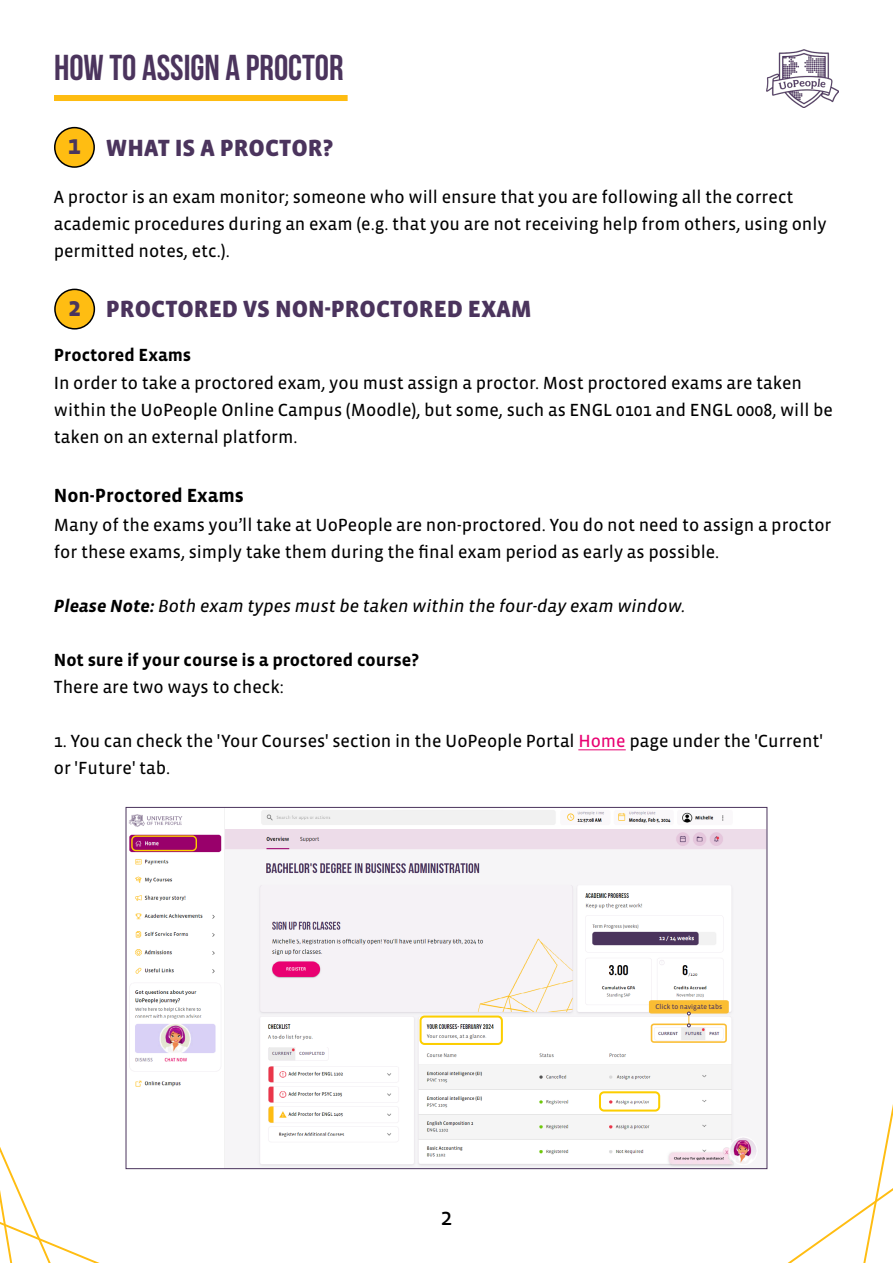
<style>
.page{position:relative;width:893px;height:1263px;background:#fff}
.page>*{position:absolute;margin:0;border:0;box-sizing:border-box;transform-origin:0 0}
.t1{font:700 36px "Bebas Neue";color:#4b345d}
.t2{font:700 27px "Vista Sans OTCE";color:#4a355d}
.t3{font:900 24px "Vista Sans OTCE";color:#4b345d}
.t4{font:24px "Vista Sans OTCE";color:#000}
.t5{font:700 19.5px "Vista Sans OTCE";color:#000}
.t6{font:18px/27px "Vista Sans OTCE";color:#000}
.t7{font:italic 18px "Vista Sans OTCE";color:#000}
.t8{font:700 18px "Vista Sans OTCE";color:#000}
.t9{font:7.05px "Vista Sans OTCE";color:#4a335c}
.s1{font-weight:700}
.s2{color:#e90172}
</style>
<div class="page">
<hr style="left:578px;top:749px;width:48px;height:1px;background:#e90172">
<svg style="left:788px;top:1104px;width:105px;height:159px"></svg>
<svg style="left:0;top:1147px;width:100px;height:116px"></svg>
<div style="left:55px;top:289px;width:39px;height:40px;background:#ffbd12;border-radius:50%"></div>
<div style="left:54px;top:289px;width:41px;height:41px;border:2px solid #000;border-radius:50%"></div>
<div style="left:55px;top:128px;width:39px;height:39px;background:#ffbd12;border-radius:50%"></div>
<div style="left:54px;top:127px;width:41px;height:41px;border:2px solid #000;border-radius:50%"></div>
<img style="left:128px;top:809px;width:637px;height:358px">
<div style="left:599px;top:1091px;width:61px;height:20px;border:2px solid #fcce00;border-radius:4px"></div>
<div style="left:420px;top:1015px;width:83px;height:30px;border:2px solid #fcce00;border-radius:4px"></div>
<div style="left:131px;top:835px;width:66px;height:16px;border:1px solid #fcce00;border-radius:4px"></div>
<div style="left:651px;top:1023px;width:76px;height:20px;border:2px solid #fabd33;border-radius:2px"></div>
<svg style="left:649px;top:1000px;width:80px;height:27px"></svg>
<div style="left:54px;top:95px;width:294px;height:6px;background:#febc11"></div>
<img style="left:767px;top:50px;width:72px;height:57px">
<h1 class="t1" style="left:54px;top:47px;width:291px">HOW TO ASSIGN A PROCTOR</h1>
<h2 class="t2" style="left:68px;top:130px;width:15px">1</h2>
<h3 class="t3" style="left:106px;top:135px;width:229px">WHAT IS A PROCTOR?</h3>
<p class="t6" style="left:54px;top:183px;width:774px">A proctor is an exam monitor; someone who will ensure that you are following all the correct academic procedures during an exam (e.g. that you are not receiving help from others, using only permitted notes, etc.).</p>
<h2 class="t2" style="left:68px;top:291px;width:15px">2</h2>
<h3 class="t3" style="left:106px;top:295px;width:427px">PROCTORED VS NON-PROCTORED EXAM</h3>
<p class="t8" style="left:54px;top:345px;width:139px">Proctored Exams</p>
<p class="t6" style="left:54px;top:369px;width:781px">In order to take a proctored exam, you must assign a proctor. Most proctored exams are taken within the UoPeople Online Campus (Moodle), but some, such as ENGL 0101 and ENGL 0008, will be taken on an external platform.</p>
<p class="t5" style="left:54px;top:484px;width:192px">Non-Proctored Exams</p>
<p class="t6" style="left:54px;top:511px;width:779px">Many of the exams you’ll take at UoPeople are non-proctored. You do not need to assign a proctor for these exams, simply take them during the final exam period as early as possible.</p>
<p class="t7" style="left:54px;top:596px;width:633px"><span class="s1">Please Note:</span> Both exam types must be taken within the four-day exam window.</p>
<p class="t8" style="left:54px;top:650px;width:367px">Not sure if your course is a proctored course?</p>
<p class="t6" style="left:54px;top:673px;width:231px">There are two ways to check:</p>
<p class="t6" style="left:54px;top:728px;width:771px">1. You can check the 'Your Courses' section in the UoPeople Portal <span class="s2">Home</span> page under the 'Current' or 'Future' tab.</p>
<h3 class="t4" style="left:440px;top:1203px;width:13px">2</h3>
<p class="t9" style="left:655px;top:1003px;width:68px">Click to navigate tabs</p>
</div>
